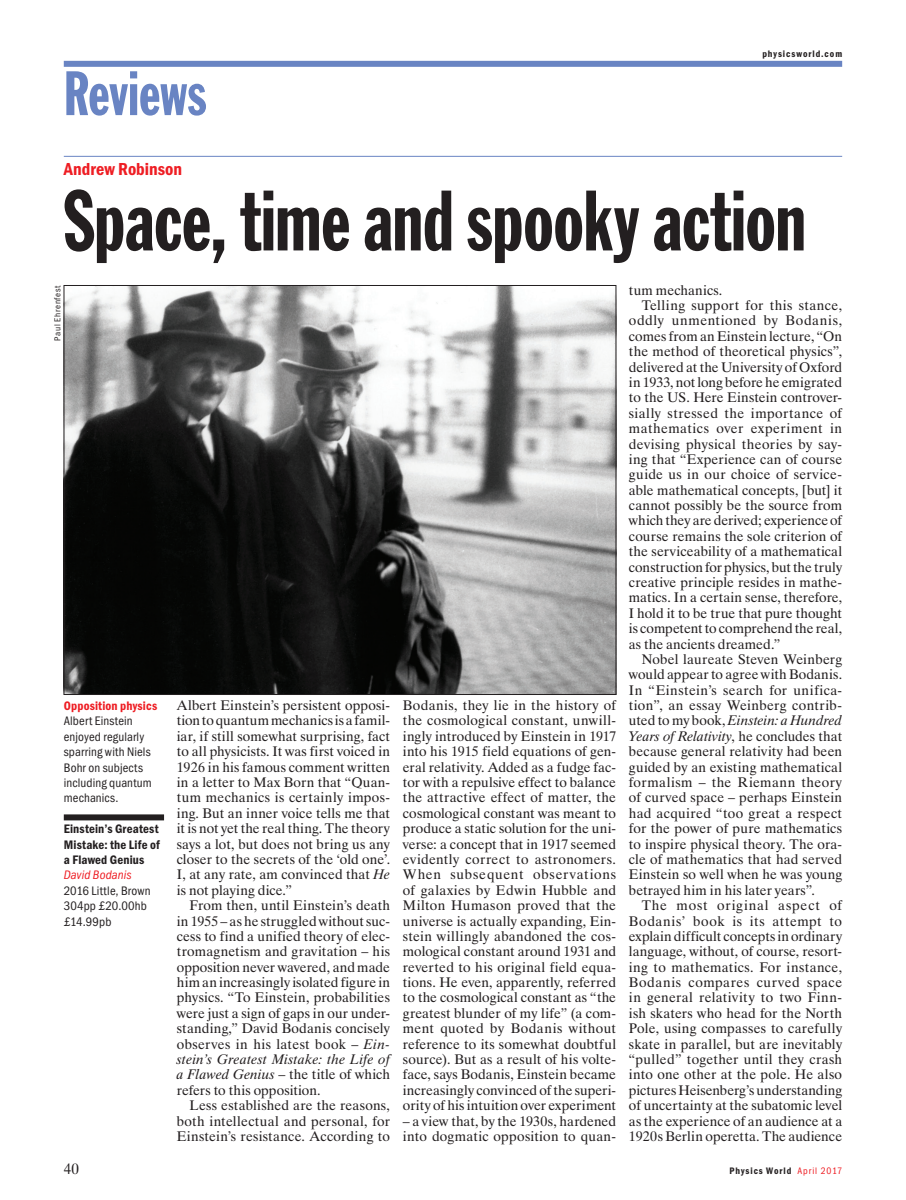
<style>
.page{position:relative;width:906px;height:1200px;background:#fff}
.page>*{position:absolute;margin:0;border:0;box-sizing:border-box;transform-origin:0 0}
.HeadBig{font:84px "Franklin Gothic Extra Cond";letter-spacing:-.005em;color:#231f20}
.t1{font:61.5px "Franklin Gothic Extra Cond";letter-spacing:-.005em;color:#6984c3}
.Reviewer{font:600 18px "Franklin Got Cd Io P";color:#ee1d23}
.Folio{font:15px "Dutch 801 BT";color:#231f20}
.BodyLeft{font:13.8px/15.5px "Dutch 801 BT";letter-spacing:.01em;color:#231f20;text-align:justify}
.BookDetails{font:12.75px/15.3px "Franklin Got Cd Io P";letter-spacing:.01em;color:#231f20}
.BookTitle{font:600 12.75px/15.3px "Franklin Got Cd Io P";letter-spacing:.015em;color:#231f20;text-align:justify}
.BookAuthor{font:italic 12.75px "Franklin Got Cd Io P";letter-spacing:.01em;color:#ee1d23}
.Footer{font:600 9.75px "Franklin Got Cd Io P";letter-spacing:.1em;color:#231f20}
.RunningHeadInside{font:600 9.75px "Franklin Got Cd Io P";letter-spacing:.1em;color:#231f20}
.Credit{font:9px "Franklin Got Cd Io P";letter-spacing:.075em;color:#231f20}
.s1{font-weight:600;color:#ee1d23}
.s2{font-style:italic}
.s3{font-weight:400;color:#ee1d23}
</style>
<div class="page">
<div style="left:64px;top:61px;width:778px;height:6px;background:#6984c3"></div>
<hr style="left:64px;top:156px;width:778px;height:1px;background:#6984c3">
<img style="left:66px;top:287px;width:548px;height:405px">
<div style="left:64px;top:814px;width:100px;height:6px;background:#231f20"></div>
<h2 class="t1" style="left:64px;top:61px;width:144px">Reviews</h2>
<p class="Reviewer" style="left:64px;top:159px;width:120px">Andrew Robinson</p>
<p class="RunningHeadInside" style="left:762px;top:48px;width:81px">physicsworld.com</p>
<p class="HeadBig" style="left:64px;top:176px;width:743px">Space, time and spooky action</p>
<p class="Credit" style="left:52px;top:340px;width:57px;rotate:-90deg">Paul Ehrenfest</p>
<p class="BookDetails" style="left:64px;top:698px;width:95px"><span class="s1">Opposition physics<br></span>Albert Einstein enjoyed regularly sparring with Niels<br>Bohr on subjects including quantum mechanics.</p>
<p class="BookTitle" style="left:64px;top:821px;width:97px">Einstein’s Greatest Mistake: the Life of a Flawed Genius</p>
<p class="BookAuthor" style="left:64px;top:867px;width:69px">David Bodanis</p>
<p class="BookDetails" style="left:64px;top:882px;width:88px">2016 Little, Brown<br>304pp £20.00hb £14.99pb</p>
<p class="BodyLeft" style="left:177px;top:697px;width:215px">Albert Einstein’s persistent opposi&shy;tion to quantum mechanics is a famil&shy;iar, if still somewhat surprising, fact to all physicists. It was first voiced in 1926 in his famous comment written in a letter to Max Born that “Quan&shy;tum mechanics is certainly impos&shy;ing. But an inner voice tells me that it is not yet the real thing. The theory says a lot, but does not bring us any closer to the secrets of the ‘old one’.<br>I, at any rate, am convinced that <span class="s2">He </span>is not playing dice.”</p>
<p class="BodyLeft" style="left:177px;top:897px;width:215px;text-indent:13px">From then, until Einstein’s death in 1955 – as he struggled without suc&shy;cess to find a unified theory of elec&shy;tromagnetism and gravitation – his opposition never wavered, and made him an increasingly isolated figure in physics. “To Einstein, probabilities were just a sign of gaps in our under&shy;standing,” David Bodanis concisely observes in his latest book – <span class="s2">Ein&shy;stein’s Greatest Mistake: the Life of a Flawed Genius</span> – the title of which refers to this opposition.</p>
<p class="BodyLeft" style="left:177px;top:1097px;width:215px;text-indent:13px">Less established are the reasons, both intellectual and personal, for Einstein’s resistance. According to</p>
<p class="BodyLeft" style="left:403px;top:697px;width:215px">Bodanis, they lie in the history of the cosmological constant, unwill&shy;ingly introduced by Einstein in 1917 into his 1915 field equations of gen&shy;eral relativity. Added as a fudge fac&shy;tor with a repulsive effect to balance the attractive effect of matter, the cosmological constant was meant to produce a static solution for the uni&shy;verse: a concept that in 1917 seemed evidently correct to astronomers.<br>When subsequent observations of galaxies by Edwin Hubble and Milton Humason proved that the universe is actually expanding, Ein&shy;stein willingly abandoned the cos&shy;mological constant around 1931 and reverted to his original field equa&shy;tions. He even, apparently, referred to the cosmological constant as “the greatest blunder of my life” (a com&shy;ment quoted by Bodanis without reference to its somewhat doubtful source). But as a result of his volte&shy;face, says Bodanis, Einstein became increasingly convinced of the superi&shy;ority of his intuition over experiment</p>
<p class="BodyLeft" style="left:403px;top:1112px;width:215px">– a view that, by the 1930s, hardened into dogmatic opposition to quan-</p>
<p class="BodyLeft" style="left:629px;top:282px;width:95px">tum mechanics.</p>
<p class="BodyLeft" style="left:629px;top:297px;width:215px;text-indent:13px">Telling support for this stance, oddly unmentioned by Bodanis, comes from an Einstein lecture, “On the method of theoretical physics”, delivered at the University of Oxford in 1933, not long before he emigrated to the US. Here Einstein controver&shy;sially stressed the importance of mathematics over experiment in devising physical theories by say&shy;ing that “Experience can of course guide us in our choice of service&shy;able mathematical concepts, [but] it cannot possibly be the source from which they are derived; experience of course remains the sole criterion of the serviceability of a mathematical construction for physics, but the truly creative principle resides in mathe&shy;matics. In a certain sense, therefore, I hold it to be true that pure thought is competent to comprehend the real, as the ancients dreamed.”</p>
<p class="BodyLeft" style="left:629px;top:651px;width:215px;text-indent:13px">Nobel laureate Steven Weinberg would appear to agree with Bodanis.<br>In “Einstein’s search for unifica&shy;tion”, an essay Weinberg contrib&shy;uted to my book, <span class="s2">Einstein: a Hundred Years of Relativity</span>, he concludes that because general relativity had been guided by an existing mathematical formalism – the Riemann theory of curved space – perhaps Einstein had acquired “too great a respect for the power of pure mathematics to inspire physical theory. The ora&shy;cle of mathematics that had served Einstein so well when he was young betrayed him in his later years”.</p>
<p class="BodyLeft" style="left:629px;top:897px;width:215px;text-indent:13px">The most original aspect of Bodanis’ book is its attempt to explain difficult concepts in ordinary language, without, of course, resort&shy;ing to mathematics. For instance, Bodanis compares curved space in general relativity to two Finn&shy;ish skaters who head for the North Pole, using compasses to carefully skate in parallel, but are inevitably “pulled” together until they crash into one other at the pole. He also pictures Heisenberg’s understanding of uncertainty at the subatomic level as the experience of an audience at a 1920s Berlin operetta. The audience</p>
<p class="Folio" style="left:64px;top:1159px;width:17px">40</p>
<p class="Footer" style="left:729px;top:1165px;width:114px">Physics World <span class="s3">April 2017</span></p>
</div>
